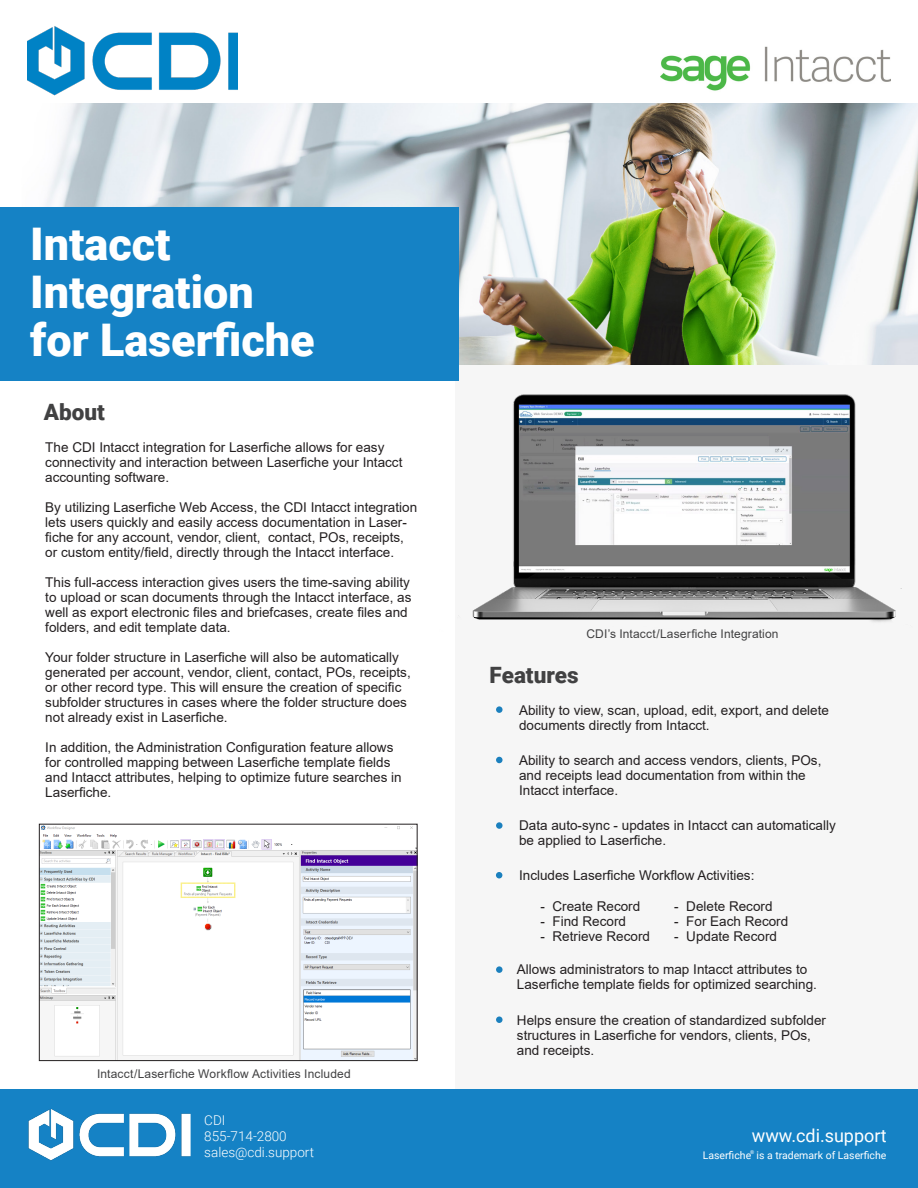
<style>
.page{position:relative;width:918px;height:1188px;background:#fff}
.page>*{position:absolute;margin:0;border:0;box-sizing:border-box;transform-origin:0 0}
.t1{font:900 45px "Roboto";color:#fff}
.t2{font:900 22.5px "Roboto";color:#414142}
.t3{font:18px "Roboto";color:#fff}
.t4{font:13.5px/15px "Arial";color:#231f20}
.t5{font:300 13.5px "Roboto";color:#fff}
.t6{font:12px "Arial";letter-spacing:.015em;color:#414142}
.t7{font:10.5px "Roboto";color:#fff}
.t8{font:5.25px "Roboto";color:#fff}
</style>
<div class="page">
<div style="left:455px;top:317px;width:463px;height:772px;background:#f6f6f6"></div>
<img style="left:45px;top:103px;width:873px;height:225px">
<div style="left:0;top:207px;width:459px;height:174px;background:#1582c5"></div>
<div style="left:0;top:1089px;width:918px;height:99px;background:#1582c5"></div>
<img style="left:28px;top:1109px;width:162px;height:52px">
<img style="left:27px;top:26px;width:211px;height:70px">
<img style="left:661px;top:46px;width:230px;height:45px">
<div style="left:496px;top:706px;width:7px;height:7px;background:#1b80be;border-radius:50%"></div>
<div style="left:496px;top:757px;width:7px;height:6px;background:#1b80be;border-radius:50%"></div>
<div style="left:496px;top:822px;width:7px;height:7px;background:#1b80be;border-radius:50%"></div>
<svg style="left:496px;top:872px;width:6px;height:6px"></svg>
<div style="left:496px;top:966px;width:7px;height:7px;background:#1b80be;border-radius:50%"></div>
<div style="left:496px;top:1016px;width:7px;height:7px;background:#1b80be;border-radius:50%"></div>
<img style="left:459px;top:328px;width:459px;height:294px">
<img style="left:41px;top:826px;width:375px;height:233px">
<div style="left:39px;top:824px;width:379px;height:237px;border:1px solid #231f20"></div>
<p class="t1" style="left:30px;top:213px;width:142px">Intacct</p>
<p class="t1" style="left:30px;top:261px;width:225px">Integration</p>
<p class="t1" style="left:30px;top:309px;width:286px">for Laserfiche</p>
<p class="t2" style="left:44px;top:396px;width:63px">About</p>
<p class="t4" style="left:45px;top:440px;width:359px">The CDI Intacct integration for Laserfiche allows for easy connectivity and interaction between Laserfiche your Intacct accounting software.</p>
<p class="t4" style="left:45px;top:500px;width:373px">By utilizing Laserfiche Web Access, the CDI Intacct integration lets users quickly and easily access documentation in Laser&shy;fiche for any account, vendor, client, contact, POs, receipts, or custom entity/field, directly through the Intacct interface.</p>
<p class="t4" style="left:45px;top:575px;width:368px">This full-access interaction gives users the time-saving ability to upload or scan documents through the Intacct interface, as well as export electronic files and briefcases, create files and folders, and edit template data.</p>
<p class="t4" style="left:45px;top:650px;width:367px">Your folder structure in Laserfiche will also be automatically generated per account, vendor, client, contact, POs, receipts, or other record type. This will ensure the creation of specific subfolder structures in cases where the folder structure does not already exist in Laserfiche.</p>
<p class="t4" style="left:45px;top:740px;width:358px">In addition, the Administration Configuration feature allows for controlled mapping between Laserfiche template fields and Intacct attributes, helping to optimize future searches in Laserfiche.</p>
<p class="t6" style="left:97px;top:1066px;width:255px">Intacct/Laserfiche Workflow Activities Included</p>
<p class="t5" style="left:204px;top:1111px;width:23px">CDI</p>
<p class="t5" style="left:204px;top:1127px;width:84px">855-714-2800</p>
<p class="t5" style="left:204px;top:1142px;width:111px">sales@cdi.support</p>
<p class="t6" style="left:586px;top:626px;width:194px">CDI’s Intacct/Laserfiche Integration</p>
<p class="t2" style="left:489px;top:659px;width:91px">Features</p>
<p class="t4" style="left:519px;top:702px;width:311px">Ability to view, scan, upload, edit, export, and delete documents directly from Intacct.</p>
<p class="t4" style="left:519px;top:753px;width:304px">Ability to search and access vendors, clients, POs, and receipts lead documentation from within the<br>Intacct interface.</p>
<p class="t4" style="left:519px;top:818px;width:318px">Data auto-sync - updates in Intacct can automatically be applied to Laserfiche.</p>
<p class="t4" style="left:519px;top:868px;width:237px">Includes Laserfiche Workflow Activities:</p>
<p class="t4" style="left:541px;top:898px;width:101px">- Create Record</p>
<p class="t4" style="left:541px;top:913px;width:87px">- Find Record</p>
<p class="t4" style="left:541px;top:928px;width:111px">- Retrieve Record</p>
<p class="t4" style="left:674px;top:899px;width:100px">- Delete Record</p>
<p class="t4" style="left:674px;top:914px;width:116px">- For Each Record</p>
<p class="t4" style="left:674px;top:929px;width:104px">- Update Record</p>
<p class="t4" style="left:517px;top:962px;width:302px">Allows administrators to map Intacct attributes to<br>Laserfiche template fields for optimized searching.</p>
<p class="t4" style="left:517px;top:1012px;width:311px">Helps ensure the creation of standardized subfolder structures in Laserfiche for vendors, clients, POs, and receipts.</p>
<p class="t3" style="left:752px;top:1123px;width:136px">www.cdi.support</p>
<p class="t7" style="left:703px;top:1148px;width:185px">Laserfiche is a trademark of Laserfiche</p>
<p class="t8" style="left:750px;top:1148px;width:6px">®</p>
</div>
